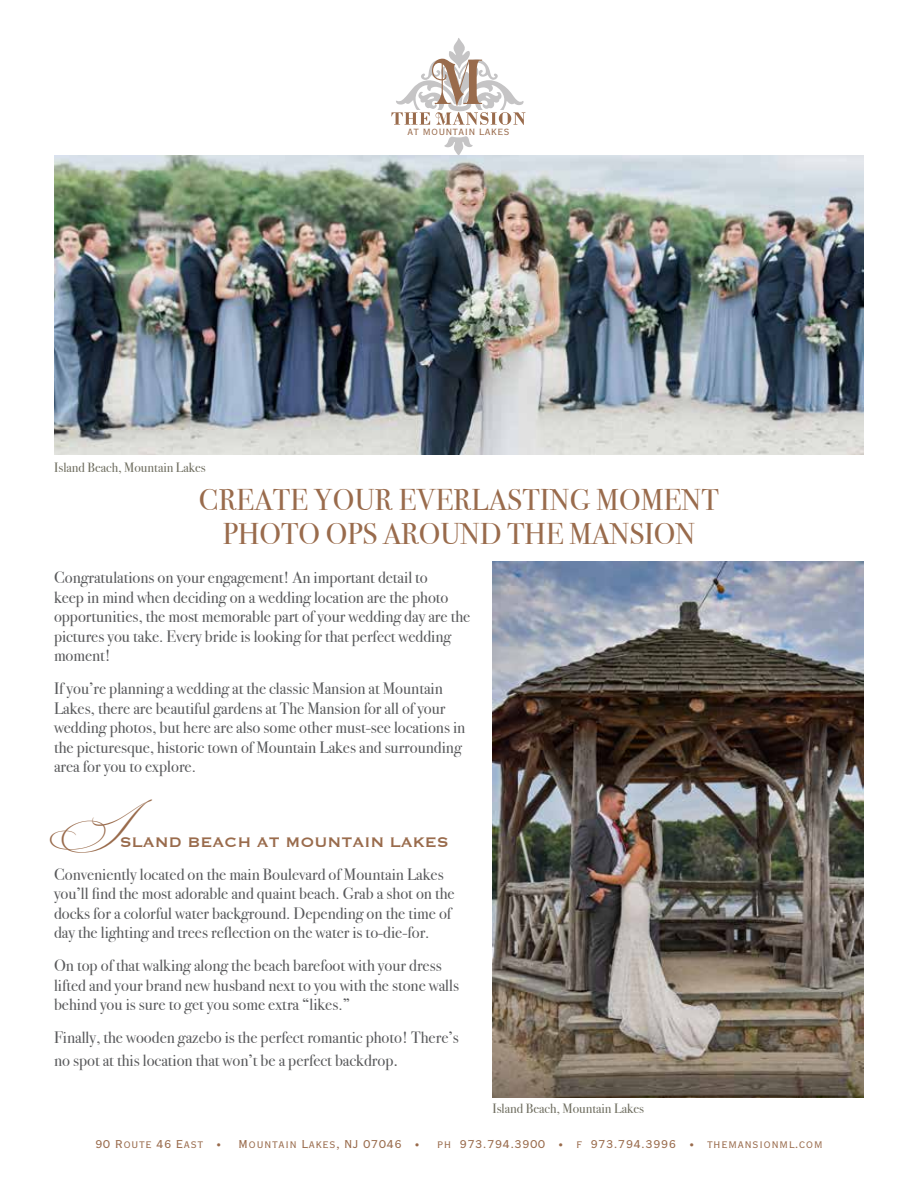
<style>
.page{position:relative;width:918px;height:1188px;background:#fff}
.page>*{position:absolute;margin:0;border:0;box-sizing:border-box;transform-origin:0 0}
.t1{font:45px "Bickham Script MM Sw Caps 400";color:#996b4c}
.t2{font:30px/34.5px "Bodoni Svty Two OSITCTT";letter-spacing:.01em;color:#996b4c;text-align:center}
.t3{font:18px "Copperplate";color:#996b4c}
.t4{font:16.5px/19.5px "Bodoni Svty Two OSITCTT";color:#58595b}
.t5{font:15px "Copperplate Gothic Std 29 BC";letter-spacing:.02em;color:#996b4c}
.t6{font:14.1px "Copperplate Gothic Std 29 BC";color:#996b4c}
.t7{font:13.5px "Bodoni Svty Two OSITCTT";color:#6e6d5f}
.s1{font-size:18px}
.s2{font-size:12px}
</style>
<div class="page">
<img style="left:492px;top:562px;width:372px;height:536px">
<img style="left:54px;top:155px;width:810px;height:300px">
<svg style="left:444px;top:136px;width:29px;height:19px"></svg>
<svg style="left:391px;top:38px;width:134px;height:87px"></svg>
<p class="t7" style="left:54px;top:459px;width:153px">Island Beach, Mountain Lakes</p>
<p class="t6" style="left:407px;top:124px;width:104px">at mountain lakes</p>
<h2 class="t2" style="left:199px;top:483px;width:522px">CREATE YOUR EVERLASTING MOMENT<br>PHOTO OPS AROUND THE MANSION</h2>
<p class="t4" style="left:54px;top:568px;width:418px">Congratulations on your engagement! An important detail to<br>keep in mind when deciding on a wedding location are the photo opportunities, the most memorable part of your wedding day are the pictures you take. Every bride is looking for that perfect wedding moment!</p>
<p class="t4" style="left:54px;top:679px;width:413px">If you’re planning a wedding at the classic Mansion at Mountain Lakes, there are beautiful gardens at The Mansion for all of your wedding photos, but here are also some other must-see locations in the picturesque, historic town of Mountain Lakes and surrounding area for you to explore.</p>
<h1 class="t1" style="left:44px;top:805px;width:110px">I</h1>
<p class="t3" style="left:120px;top:830px;width:331px">SLAND BEACH AT MOUNTAIN LAKES</p>
<p class="t4" style="left:54px;top:864px;width:402px">Conveniently located on the main Boulevard of Mountain Lakes you’ll find the most adorable and quaint beach. Grab a shot on the docks for a colorful water background. Depending on the time of day the lighting and trees reflection on the water is to-die-for.</p>
<p class="t4" style="left:54px;top:956px;width:407px">On top of that walking along the beach barefoot with your dress lifted and your brand new husband next to you with the stone walls behind you is sure to get you some extra “likes.”</p>
<p class="t4" style="left:54px;top:1026px;width:406px;line-height:22.5px">Finally, the wooden gazebo is the perfect romantic photo! There’s no spot at this location that won’t be a perfect backdrop<span class="s1">.</span></p>
<p class="t7" style="left:492px;top:1101px;width:153px">Island Beach, Mountain Lakes</p>
<p class="t5" style="left:95px;top:1137px;width:729px">90 Route 46 East <span class="s2">•</span> Mountain Lakes, NJ 07046 <span class="s2">•</span> ph 973.794.3900 <span class="s2">•</span> f 973.794.3996 <span class="s2">•</span> themansionml.com</p>
</div>
